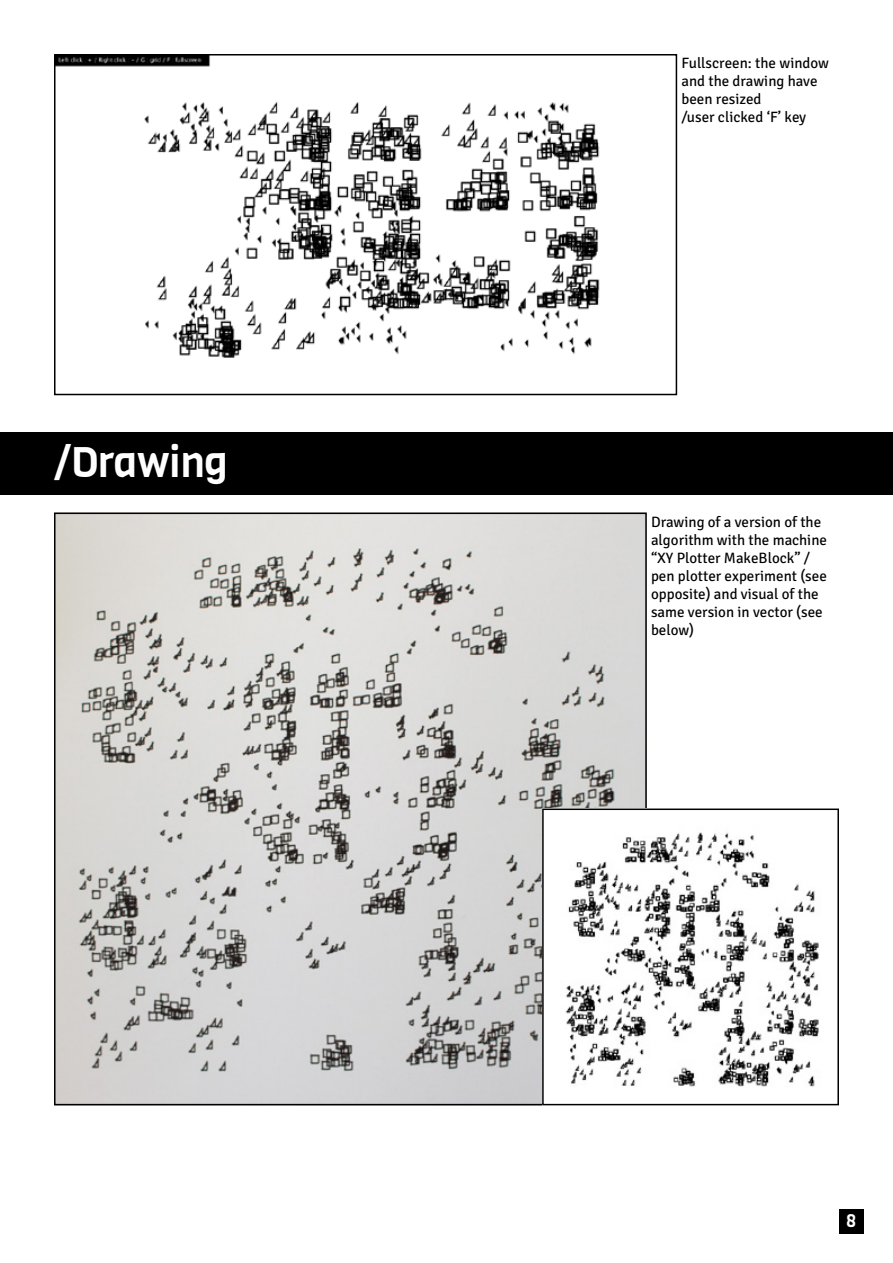
<style>
.page{position:relative;width:893px;height:1263px;background:#fff}
.page>*{position:absolute;margin:0;border:0;box-sizing:border-box;transform-origin:0 0}
.Titre_partie_2{font:42px "Viga";color:#fff}
.t1{font:18px "Viga";color:#fff}
.Légende{font:15px/18px "Signika Negative";color:#000}
</style>
<div class="page">
<div style="left:839px;top:1209px;width:24px;height:24px;background:#000"></div>
<img style="left:57px;top:57px;width:543px;height:301px">
<div style="left:54px;top:54px;width:623px;height:341px;border:2px solid #000"></div>
<div style="left:0;top:432px;width:893px;height:63px;background:#000"></div>
<img style="left:57px;top:516px;width:587px;height:586px">
<img style="left:545px;top:811px;width:274px;height:291px">
<div style="left:542px;top:808px;width:297px;height:297px;border:2px solid #000"></div>
<p class="Titre_partie_2" style="left:54px;top:435px;width:176px">/Drawing</p>
<p class="Légende" style="left:681px;top:54px;width:149px">Fullscreen: the window and the drawing have been resized</p>
<p class="Légende" style="left:681px;top:108px;width:126px">/user clicked ‘F’ key</p>
<p class="Légende" style="left:651px;top:513px;width:177px">Drawing of a version of the algorithm with the machine “XY Plotter MakeBlock” / pen plotter experiment (see opposite) and visual of the same version in vector (see below)</p>
<p class="t1" style="left:846px;top:1209px;width:12px">8</p>
</div>
